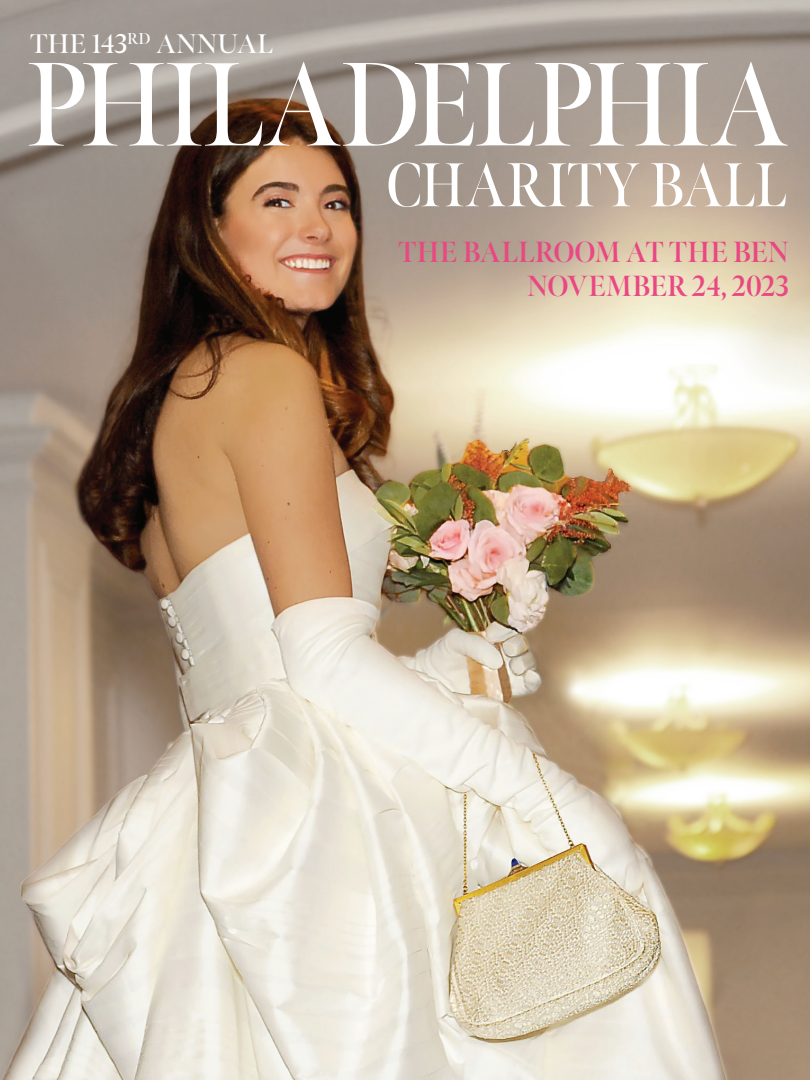
<style>
.page{position:relative;width:810px;height:1080px;background:#fff}
.page>*{position:absolute;margin:0;border:0;box-sizing:border-box;transform-origin:0 0}
.t1{font:600 118.88px "Meno Banner";letter-spacing:-.01em;color:#fff;scale:.87 1}
.t2{font:600 62px "Meno Banner";letter-spacing:.01em;color:#fff;scale:.87 1}
.t3{font:700 29.12px/34.2px "Meno Banner";letter-spacing:.005em;color:#e94882;text-align:right;scale:.93 1}
.t4{font:600 27px "Meno Banner";color:#fff}
</style>
<div class="page">
<img style="left:0;top:0;width:810px;height:1080px">
<p class="t4" style="left:30px;top:27px;width:244px">THE 143<sup>RD</sup> ANNUAL</p>
<h1 class="t1" style="left:27px;top:31px;width:877px">PHILADELPHIA</h1>
<h2 class="t2" style="left:386px;top:147px;width:462px">CHARITY BALL</h2>
<p class="t3" style="left:399px;top:235px;width:421px">THE BALLROOM AT THE BEN<br>NOVEMBER 24, 2023</p>
</div>
